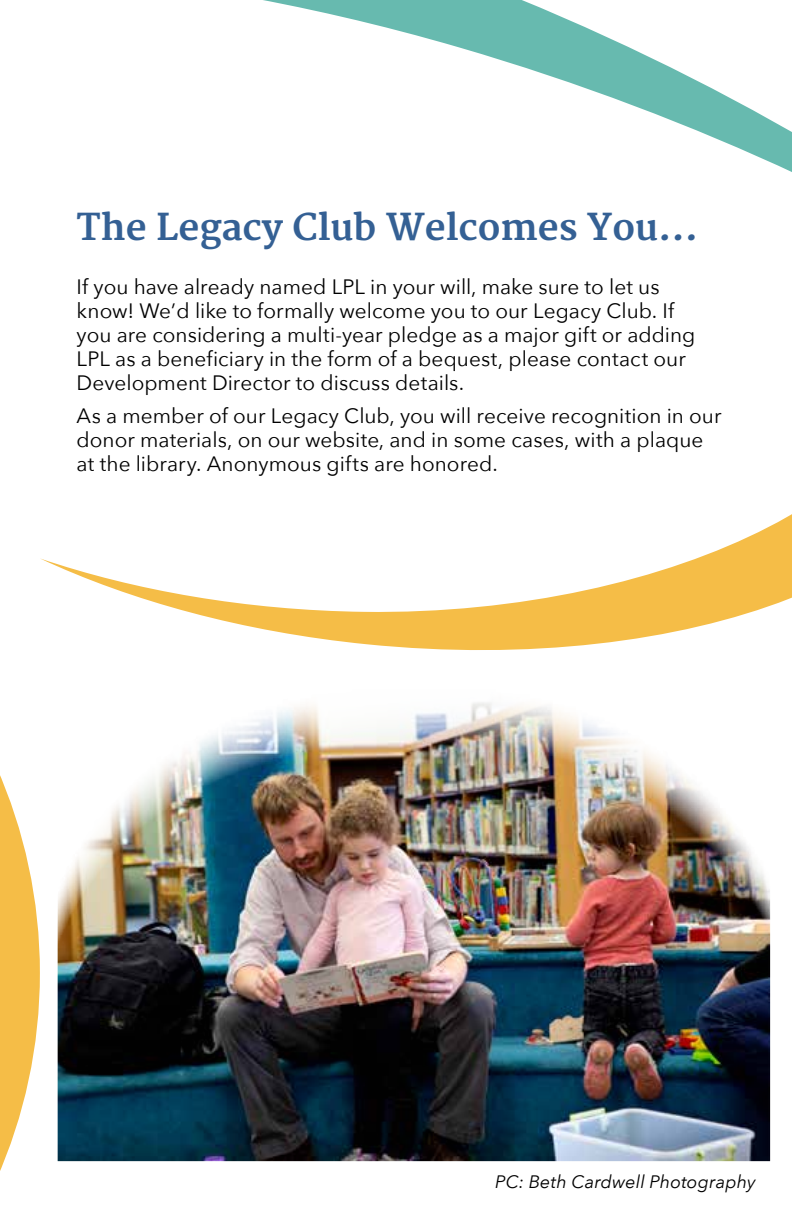
<style>
.page{position:relative;width:792px;height:1224px;background:#fff}
.page>*{position:absolute;margin:0;border:0;box-sizing:border-box;transform-origin:0 0}
.t1{font:700 36px "Merriweather";color:#346094}
.t2{font:20.8px/24px "Avenir Next";color:#000}
.t3{font:italic 18px "Avenir Next";letter-spacing:.01em;color:#000}
</style>
<div class="page">
<svg style="left:40px;top:514px;width:752px;height:136px"></svg>
<svg style="left:263px;top:0;width:529px;height:172px"></svg>
<svg style="left:0;top:775px;width:40px;height:396px"></svg>
<img style="left:58px;top:702px;width:712px;height:459px">
<h1 class="t1" style="left:77px;top:206px;width:623px">The Legacy Club Welcomes You...</h1>
<p class="t2" style="left:77px;top:274px;width:620px">If you have already named LPL in your will, make sure to let us know! We’d like to formally welcome you to our Legacy Club. If you are considering a multi-year pledge as a major gift or adding LPL as a beneficiary in the form of a bequest, please contact our Development Director to discuss details.</p>
<p class="t2" style="left:77px;top:403px;width:646px">As a member of our Legacy Club, you will receive recognition in our donor materials, on our website, and in some cases, with a plaque at the library. Anonymous gifts are honored.</p>
<p class="t3" style="left:495px;top:1167px;width:262px">PC: Beth Cardwell Photography</p>
</div>
